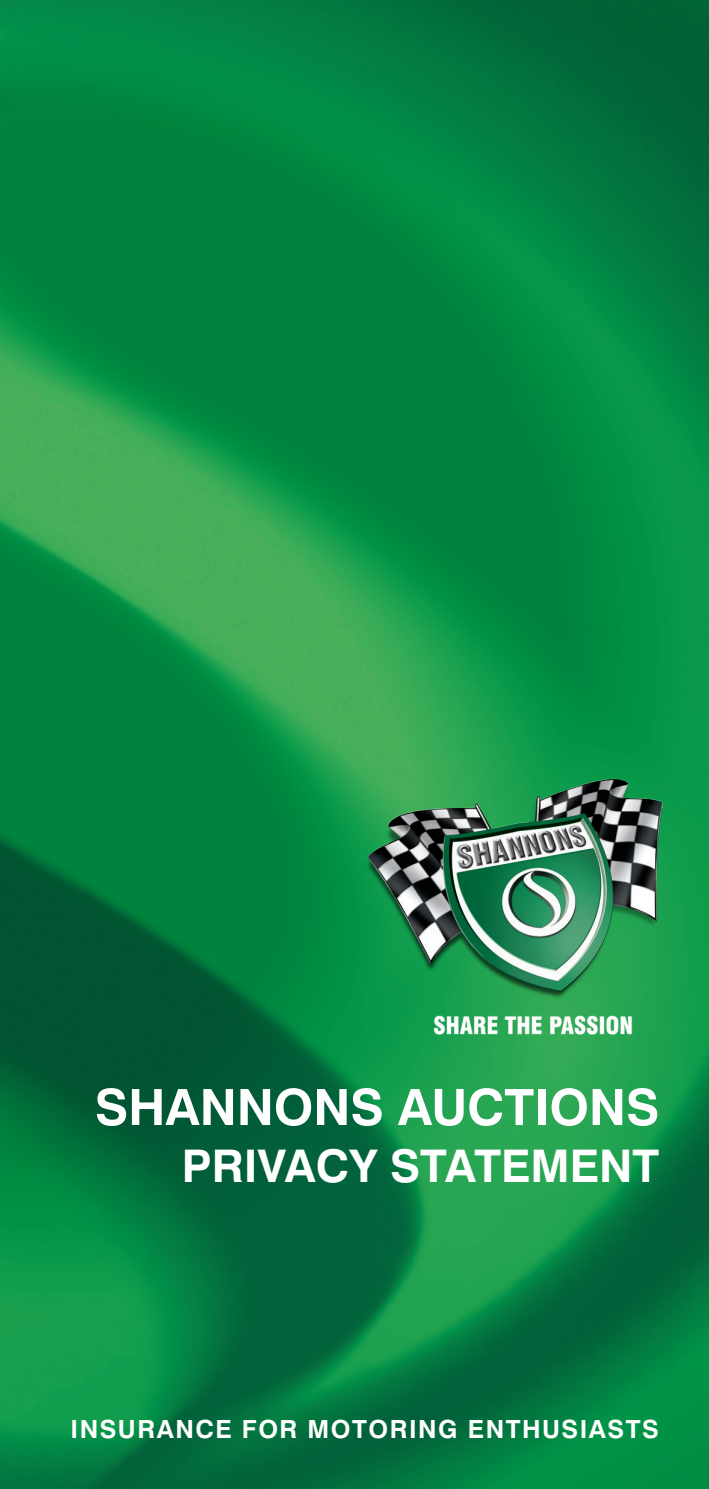
<style>
.page{position:relative;width:709px;height:1489px;background:#fff}
.page>*{position:absolute;margin:0;border:0;box-sizing:border-box;transform-origin:0 0}
.t1{font:700 50px "Swiss 721 BT";color:#fff}
.t2{font:700 45px "Swiss 721 BT";color:#fff}
.t3{font:700 25px "Swiss 721 BT";letter-spacing:.06em;color:#fff}
</style>
<div class="page">
<img style="left:1px;top:0;width:708px;height:1488px">
<img style="left:326px;top:737px;width:378px;height:338px">
<img style="left:0;top:0;width:1px;height:1488px">
<h1 class="t1" style="left:95px;top:1076px;width:566px">SHANNONS AUCTIONS</h1>
<h2 class="t2" style="left:182px;top:1138px;width:479px">PRIVACY STATEMENT</h2>
<p class="t3" style="left:70px;top:1413px;width:590px">INSURANCE FOR MOTORING ENTHUSIASTS</p>
</div>
